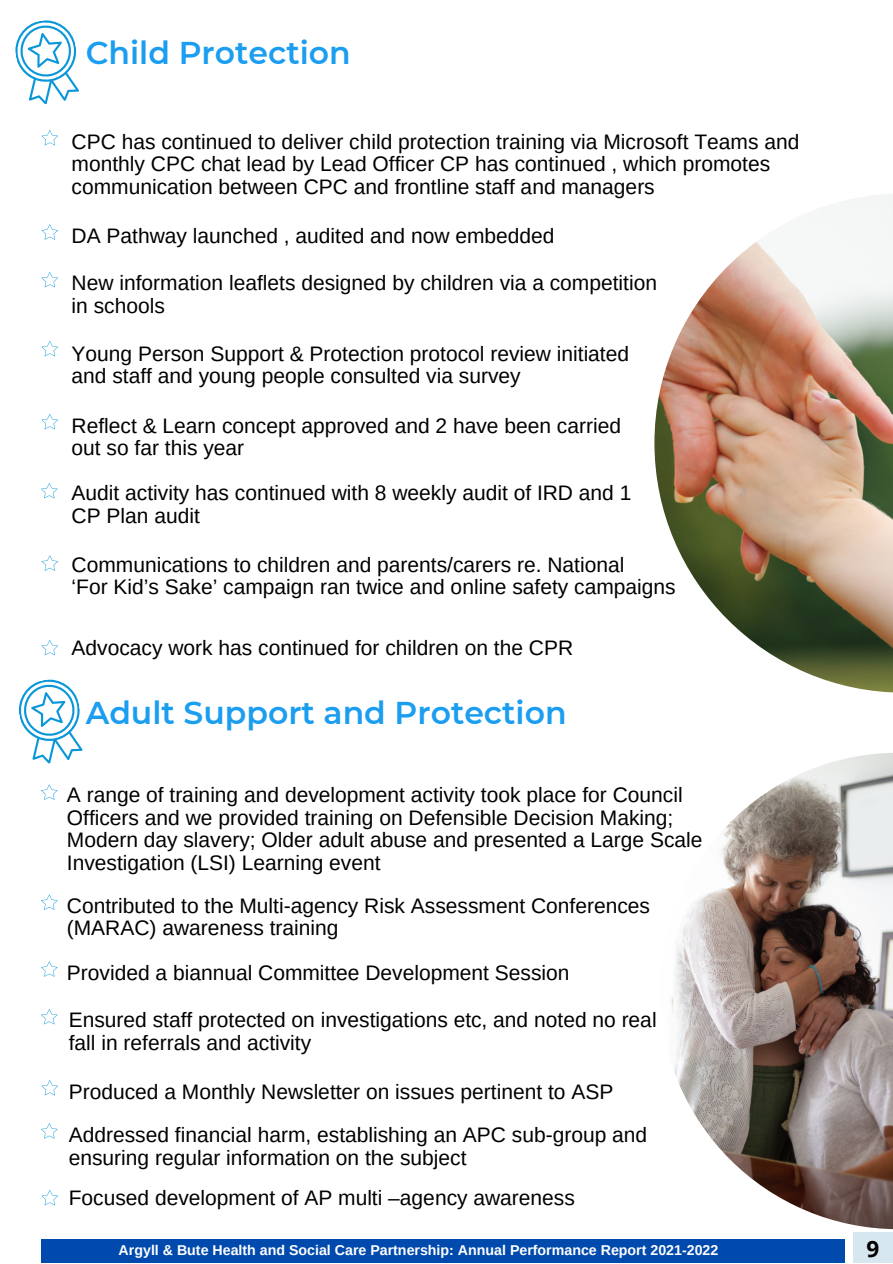
<style>
.page{position:relative;width:893px;height:1264px;background:#fff}
.page>*{position:absolute;margin:0;border:0;box-sizing:border-box;transform-origin:0 0}
.t1{font:600 31.5px "Montserrat";color:#1b9df0}
.t2{font:700 22.5px "Open Sans";color:#000}
.t3{font:21px/22.5px "Arimo";color:#000}
.t4{font:700 14.25px "Arimo";color:#fff}
</style>
<div class="page">
<div style="left:41px;top:1239px;width:803px;height:23px;background:#004aad"></div>
<div style="left:853px;top:1232px;width:39px;height:30px;background:#d7e7ef"></div>
<svg style="left:15px;top:20px;width:64px;height:85px"></svg>
<img style="left:654px;top:194px;width:238px;height:498px">
<svg style="left:19px;top:679px;width:64px;height:85px"></svg>
<img style="left:671px;top:753px;width:221px;height:476px">
<svg style="left:41px;top:130px;width:17px;height:15px"></svg>
<svg style="left:41px;top:224px;width:17px;height:16px"></svg>
<svg style="left:41px;top:272px;width:17px;height:15px"></svg>
<svg style="left:41px;top:341px;width:17px;height:15px"></svg>
<svg style="left:41px;top:414px;width:17px;height:15px"></svg>
<svg style="left:41px;top:483px;width:17px;height:15px"></svg>
<svg style="left:41px;top:555px;width:17px;height:16px"></svg>
<svg style="left:41px;top:639px;width:17px;height:16px"></svg>
<svg style="left:41px;top:784px;width:17px;height:16px"></svg>
<svg style="left:41px;top:894px;width:17px;height:16px"></svg>
<svg style="left:41px;top:961px;width:17px;height:15px"></svg>
<svg style="left:41px;top:1009px;width:17px;height:15px"></svg>
<svg style="left:41px;top:1080px;width:17px;height:15px"></svg>
<svg style="left:41px;top:1123px;width:17px;height:15px"></svg>
<svg style="left:41px;top:1190px;width:17px;height:15px"></svg>
<h1 class="t1" style="left:86px;top:33px;width:266px">Child Protection</h1>
<p class="t3" style="left:72px;top:130px;width:729px">CPC has continued to deliver child protection training via Microsoft Teams and monthly CPC chat lead by Lead Officer CP has continued , which promotes communication between CPC and frontline staff and managers</p>
<p class="t3" style="left:72px;top:225px;width:484px">DA Pathway launched , audited and now embedded</p>
<p class="t3" style="left:72px;top:272px;width:587px">New information leaflets designed by children via a competition in schools</p>
<p class="t3" style="left:72px;top:342px;width:559px">Young Person Support &amp; Protection protocol review initiated and staff and young people consulted via survey</p>
<p class="t3" style="left:72px;top:414px;width:551px">Reflect &amp; Learn concept approved and 2 have been carried out so far this year</p>
<p class="t3" style="left:72px;top:481px;width:561px">Audit activity has continued with 8 weekly audit of IRD and 1<br>CP Plan audit</p>
<p class="t3" style="left:72px;top:553px;width:605px">Communications to children and parents/carers re. National<br>‘For Kid’s Sake’ campaign ran twice and online safety campaigns</p>
<p class="t3" style="left:72px;top:636px;width:503px">Advocacy work has continued for children on the CPR</p>
<h1 class="t1" style="left:86px;top:694px;width:482px">Adult Support and Protection</h1>
<p class="t3" style="left:67px;top:783px;width:637px">A range of training and development activity took place for Council Officers and we provided training on Defensible Decision Making; Modern day slavery; Older adult abuse and presented a Large Scale Investigation (LSI) Learning event</p>
<p class="t3" style="left:67px;top:894px;width:584px">Contributed to the Multi-agency Risk Assessment Conferences (MARAC) awareness training</p>
<p class="t3" style="left:67px;top:961px;width:504px">Provided a biannual Committee Development Session</p>
<p class="t3" style="left:69px;top:1008px;width:589px">Ensured staff protected on investigations etc, and noted no real fall in referrals and activity</p>
<p class="t3" style="left:69px;top:1069px;width:580px;line-height:43.2px">Produced a Monthly Newsletter on issues pertinent to ASP<br>Addressed financial harm, establishing an APC sub-group and</p>
<p class="t3" style="left:69px;top:1136px;width:507px;line-height:40.5px">ensuring regular information on the subject<br>Focused development of AP multi –agency awareness</p>
<p class="t4" style="left:119px;top:1242px;width:601px">Argyll &amp; Bute Health and Social Care Partnership: Annual Performance Report 2021-2022</p>
<p class="t2" style="left:866px;top:1232px;width:14px">9</p>
</div>
